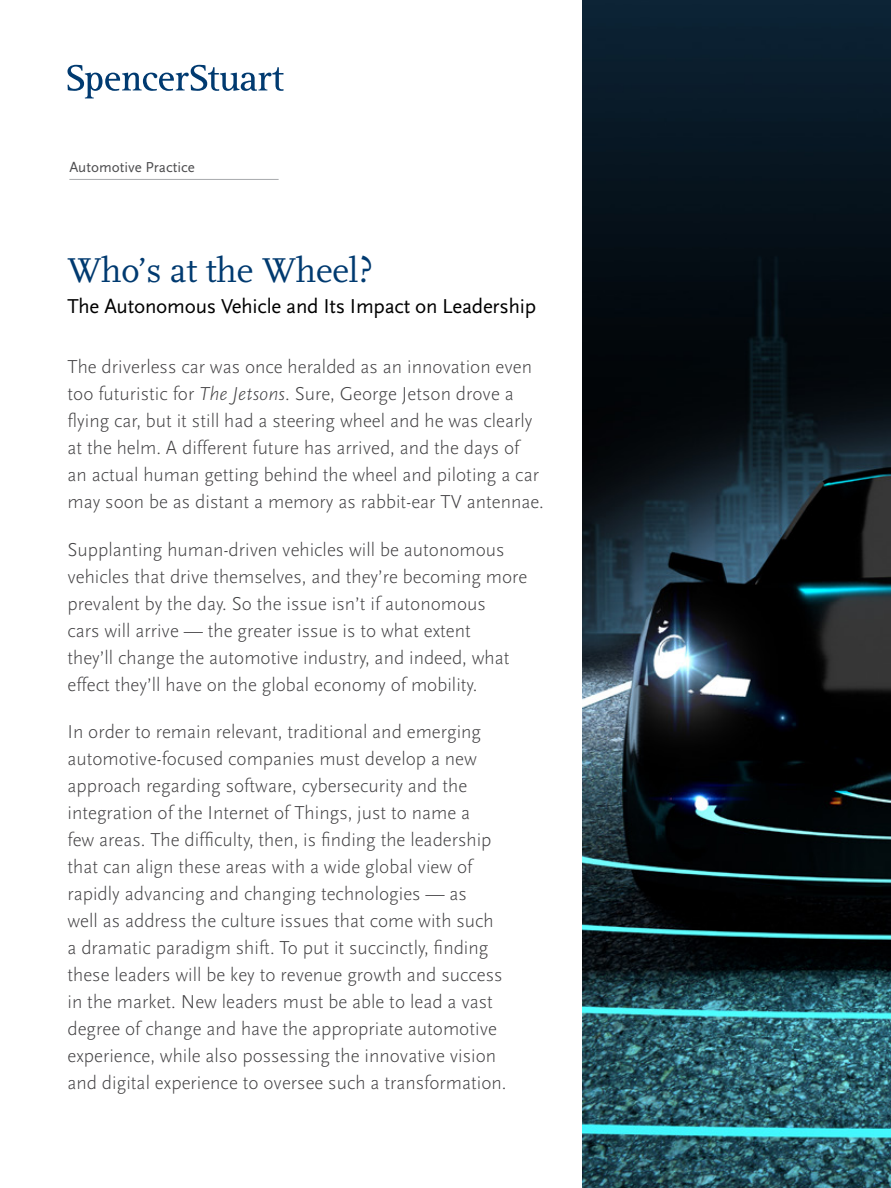
<style>
.page{position:relative;width:891px;height:1188px;background:#fff}
.page>*{position:absolute;margin:0;border:0;box-sizing:border-box;transform-origin:0 0}
.t1{font:36px "Scala Pro";letter-spacing:-.005em;color:#003a70}
.t2{font:21px "Scala Sans Pro";letter-spacing:-.01em;color:#000}
.t3{font:300 19.5px/27px "Scala Sans Pro";color:#414042}
.t4{font:15px "Scala Sans Pro";color:#4d4d4f}
.s1{font-style:italic}
</style>
<div class="page">
<img style="left:582px;top:0;width:309px;height:1188px">
<svg style="left:67px;top:65px;width:217px;height:33px"></svg>
<hr style="left:69px;top:179px;width:210px;height:1px;background:#a7a9ac">
<p class="t4" style="left:69px;top:159px;width:127px">Automotive Practice</p>
<h1 class="t1" style="left:68px;top:249px;width:307px">Who’s at the Wheel?</h1>
<p class="t2" style="left:68px;top:294px;width:470px">The Autonomous Vehicle and Its Impact on Leadership</p>
<p class="t3" style="left:68px;top:354px;width:478px">The driverless car was once heralded as an innovation even too futuristic for <span class="s1">The Jetsons</span>. Sure, George Jetson drove a flying car, but it still had a steering wheel and he was clearly at the helm. A different future has arrived, and the days of<br>an actual human getting behind the wheel and piloting a car may soon be as distant a memory as rabbit-ear TV antennae.</p>
<p class="t3" style="left:68px;top:536px;width:461px">Supplanting human-driven vehicles will be autonomous vehicles that drive themselves, and they’re becoming more prevalent by the day. So the issue isn’t if autonomous<br>cars will arrive — the greater issue is to what extent<br>they’ll change the automotive industry, and indeed, what effect they’ll have on the global economy of mobility.</p>
<p class="t3" style="left:68px;top:718px;width:441px">In order to remain relevant, traditional and emerging automotive-focused companies must develop a new approach regarding software, cybersecurity and the integration of the Internet of Things, just to name a<br>few areas. The difficulty, then, is finding the leadership that can align these areas with a wide global view of rapidly advancing and changing technologies — as<br>well as address the culture issues that come with such a dramatic paradigm shift. To put it succinctly, finding these leaders will be key to revenue growth and success in the market. New leaders must be able to lead a vast degree of change and have the appropriate automotive experience, while also possessing the innovative vision and digital experience to oversee such a transformation.</p>
</div>
